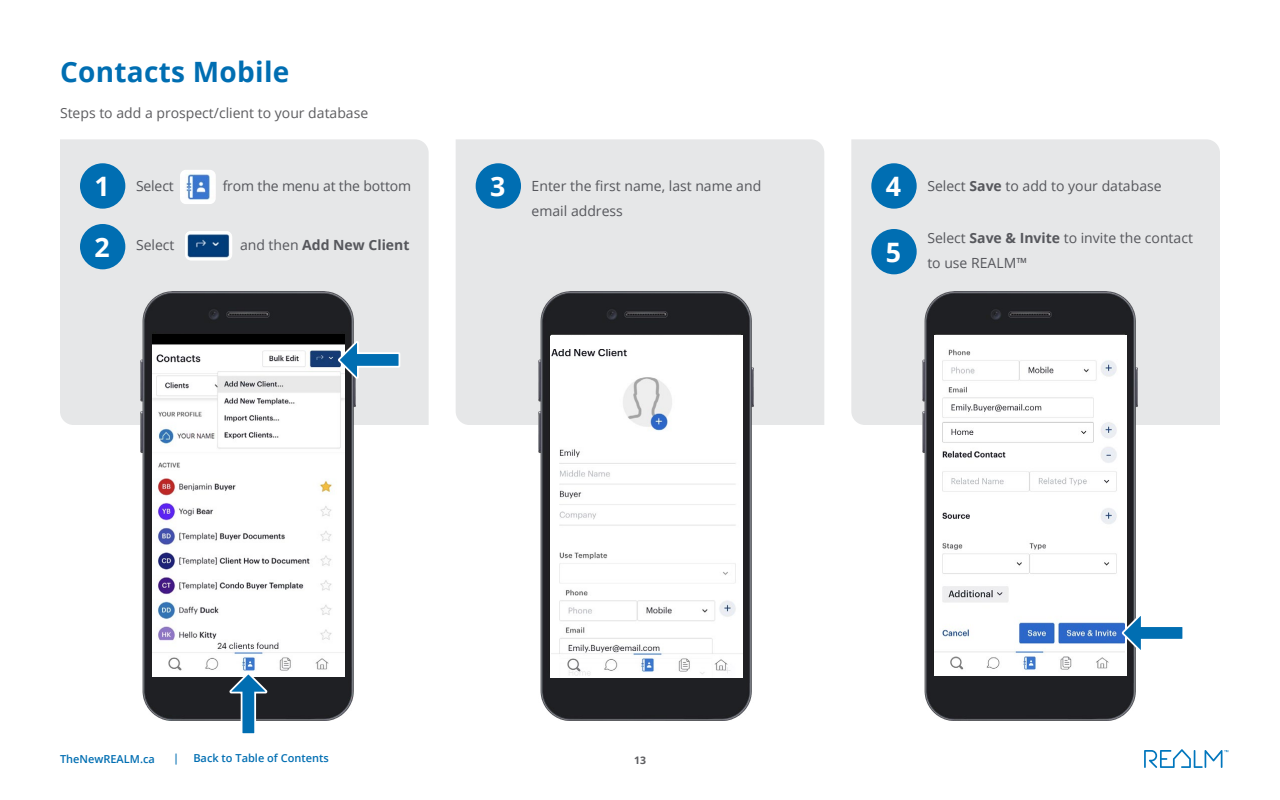
<style>
.page{position:relative;width:1280px;height:800px;background:#fff}
.page>*{position:absolute;margin:0;border:0;box-sizing:border-box;transform-origin:0 0}
.t1{font:700 28px "Open Sans";letter-spacing:.01em;color:#006eb2}
.t2{font:700 26.8px "Open Sans";color:#fff}
.t3{font:14px/25px "Open Sans";color:#56575c}
.t4{font:14px "Open Sans";color:#5d5d60}
.t5{font:700 14px "Open Sans";color:#56575c}
.t6{font:600 11px "Open Sans";color:#006eb2}
.t7{font:700 10.4px "Open Sans";color:#5d5d60}
.s1{font-weight:400}
.s2{font-weight:700}
</style>
<div class="page">
<svg style="left:1144px;top:749px;width:84px;height:19px"></svg>
<div style="left:851px;top:139px;width:369px;height:286px;background:#e6e7e8"></div>
<div style="left:871px;top:163px;width:46px;height:46px;background:#006eb2;border-radius:50%"></div>
<div style="left:60px;top:139px;width:369px;height:286px;background:#e6e7e8"></div>
<div style="left:80px;top:163px;width:45px;height:46px;background:#006eb2;border-radius:50%"></div>
<div style="left:456px;top:139px;width:368px;height:286px;background:#e6e7e8"></div>
<div style="left:476px;top:163px;width:45px;height:46px;background:#006eb2;border-radius:50%"></div>
<div style="left:80px;top:224px;width:45px;height:45px;background:#006eb2;border-radius:50%"></div>
<div style="left:871px;top:229px;width:46px;height:45px;background:#006eb2;border-radius:50%"></div>
<img style="left:180px;top:170px;width:36px;height:34px">
<img style="left:185px;top:231px;width:47px;height:29px">
<img style="left:140px;top:291px;width:215px;height:430px">
<img style="left:922px;top:291px;width:216px;height:430px">
<img style="left:538px;top:291px;width:215px;height:430px">
<img style="left:551px;top:336px;width:191px;height:341px">
<img style="left:934px;top:336px;width:191px;height:339px">
<svg style="left:1120px;top:612px;width:63px;height:41px"></svg>
<img style="left:152px;top:335px;width:192px;height:341px">
<svg style="left:229px;top:670px;width:40px;height:64px"></svg>
<svg style="left:336px;top:339px;width:65px;height:41px"></svg>
<div style="left:550px;top:337px;width:191px;height:12px;background:#fff"></div>
<div style="left:935px;top:336px;width:191px;height:12px;background:#fff"></div>
<h1 class="t1" style="left:60px;top:52px;width:231px">Contacts Mobile</h1>
<p class="t4" style="left:60px;top:103px;width:310px">Steps to add a prospect/client to your database</p>
<h2 class="t2" style="left:490px;top:168px;width:17px">3</h2>
<h2 class="t2" style="left:94px;top:168px;width:17px">1</h2>
<p class="t3" style="left:532px;top:173px;width:231px">Enter the first name, last name and email address</p>
<p class="t3" style="left:136px;top:173px;width:39px">Select</p>
<p class="t3" style="left:223px;top:173px;width:190px">from the menu at the bottom</p>
<h2 class="t2" style="left:886px;top:168px;width:17px">4</h2>
<h2 class="t2" style="left:94px;top:228px;width:17px">2</h2>
<h2 class="t2" style="left:886px;top:233px;width:17px">5</h2>
<p class="t3" style="left:136px;top:232px;width:40px">Select</p>
<p class="t5" style="left:240px;top:235px;width:171px"><span class="s1">and then</span> Add New Client</p>
<p class="t3" style="left:927px;top:173px;width:236px">Select <span class="s2">Save</span> to add to your database</p>
<p class="t3" style="left:927px;top:225px;width:267px">Select <span class="s2">Save &amp; Invite</span> to invite the contact to use REALM™</p>
<p class="t6" style="left:60px;top:752px;width:96px">TheNewREALM.ca</p>
<p class="t6" style="left:173px;top:751px;width:8px">|</p>
<p class="t6" style="left:193px;top:751px;width:137px">Back to Table of Contents</p>
<p class="t7" style="left:634px;top:753px;width:13px">13</p>
</div>
